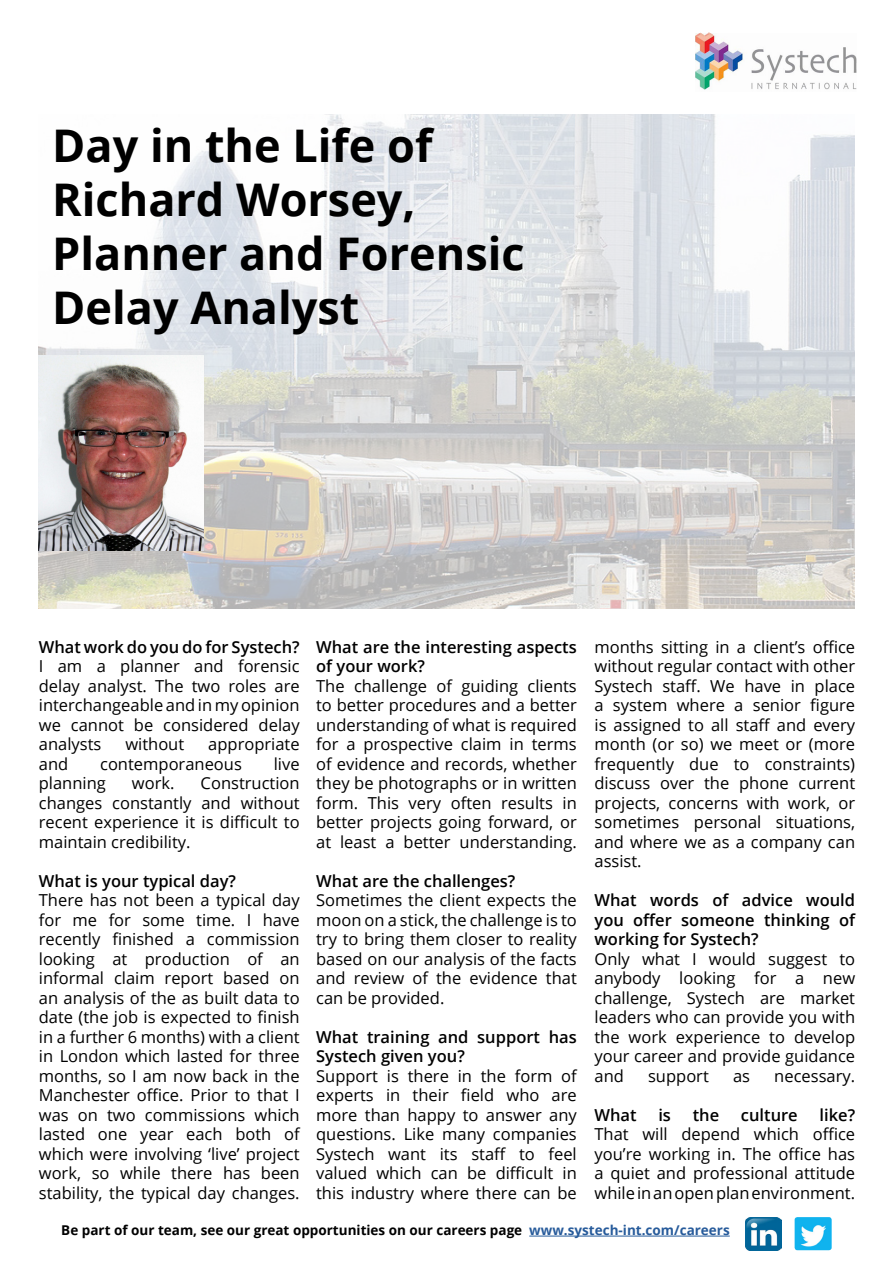
<style>
.page{position:relative;width:893px;height:1263px;background:#fff}
.page>*{position:absolute;margin:0;border:0;box-sizing:border-box;transform-origin:0 0}
.t1{font:700 45px/54px "Open Sans";color:#000}
.t2{font:16.5px/19.5px "Open Sans";color:#000;text-align:justify}
.t3{font:600 16.5px/19.5px "Open Sans";color:#000}
.t4{font:700 13.5px "Open Sans";color:#000}
.s1{color:#275b9b}
</style>
<div class="page">
<img style="left:38px;top:115px;width:817px;height:493px">
<img style="left:696px;top:35px;width:160px;height:55px">
<svg style="left:695px;top:32px;width:20px;height:6px"></svg>
<img style="left:38px;top:355px;width:165px;height:196px">
<hr style="left:529px;top:1236px;width:201px;height:1px;background:#275b9b">
<img style="left:745px;top:1217px;width:37px;height:33px">
<img style="left:795px;top:1217px;width:37px;height:33px">
<h1 class="t1" style="left:52px;top:118px;width:474px">Day in the Life of<br>Richard Worsey,<br>Planner and Forensic<br>Delay Analyst</h1>
<p class="t3" style="left:39px;top:636px;width:262px">What work do you do for Systech?</p>
<p class="t2" style="left:39px;top:656px;width:262px">I am a planner and forensic delay analyst. The two roles are interchangeable and in my opinion we cannot be considered delay analysts</p>
<p class="t2" style="left:125px;top:734px;width:60px">without</p>
<p class="t2" style="left:208px;top:734px;width:93px">appropriate</p>
<p class="t2" style="left:39px;top:753px;width:31px">and</p>
<p class="t2" style="left:100px;top:753px;width:143px">contemporaneous</p>
<p class="t2" style="left:274px;top:753px;width:27px">live</p>
<p class="t2" style="left:39px;top:773px;width:69px">planning</p>
<p class="t2" style="left:132px;top:773px;width:44px">work.</p>
<p class="t2" style="left:39px;top:773px;width:262px;text-indent:162px">Construction changes constantly and without recent experience it is difficult to maintain credibility.</p>
<p class="t3" style="left:39px;top:871px;width:199px">What is your typical day?</p>
<p class="t2" style="left:39px;top:890px;width:262px">There has not been a typical day for me for some time. I have recently finished a commission looking at production of an informal claim report based on an analysis of the as built data to date (the job is expected to finish in a further 6 months) with a client in London which lasted for three months, so I am now back in the Manchester office. Prior to that I was on two commissions which lasted one year each both of which were involving ‘live’ project work, so while there has been stability, the typical day changes.</p>
<p class="t3" style="left:316px;top:637px;width:262px">What are the interesting aspects of your work?</p>
<p class="t2" style="left:316px;top:675px;width:262px">The challenge of guiding clients to better procedures and a better understanding of what is required for a prospective claim in terms of evidence and records, whether they be photographs or in written form. This very often results in better projects going forward, or at least a better understanding.</p>
<p class="t3" style="left:316px;top:871px;width:201px">What are the challenges?</p>
<p class="t2" style="left:316px;top:890px;width:262px">Sometimes the client expects the moon on a stick, the challenge is to try to bring them closer to reality based on our analysis of the facts and review of the evidence that can be provided.</p>
<p class="t3" style="left:316px;top:1027px;width:262px">What training and support has<br>Systech given you?</p>
<p class="t2" style="left:316px;top:1066px;width:262px">Support is there in the form of experts in their field who are more than happy to answer any questions. Like many companies Systech want its staff to feel valued which can be difficult in this industry where there can be</p>
<p class="t2" style="left:594px;top:637px;width:262px">months sitting in a client’s office without regular contact with other Systech staff. We have in place a system where a senior figure is assigned to all staff and every month (or so) we meet or (more frequently due to constraints) discuss over the phone current projects, concerns with work, or sometimes personal situations, and where we as a company can assist.</p>
<p class="t3" style="left:594px;top:890px;width:262px;text-align:justify">What words of advice would you offer someone thinking of working for Systech?</p>
<p class="t2" style="left:594px;top:949px;width:262px">Only what I would suggest to anybody looking for a new challenge, Systech are market leaders who can provide you with the work experience to develop your career and provide guidance and</p>
<p class="t2" style="left:648px;top:1066px;width:62px">support</p>
<p class="t2" style="left:733px;top:1066px;width:19px">as</p>
<p class="t2" style="left:774px;top:1066px;width:82px">necessary.</p>
<p class="t3" style="left:594px;top:1105px;width:44px">What</p>
<p class="t3" style="left:658px;top:1105px;width:14px">is</p>
<p class="t3" style="left:693px;top:1105px;width:28px">the</p>
<p class="t3" style="left:741px;top:1105px;width:58px">culture</p>
<p class="t3" style="left:819px;top:1105px;width:37px">like?</p>
<p class="t2" style="left:594px;top:1124px;width:262px">That will depend which office you’re working in. The office has a quiet and professional attitude while in an open planenvironment.</p>
<p class="t4" style="left:61px;top:1220px;width:670px">Be part of our team, see our great opportunities on our careers page <span class="s1">www.systech-int.com/careers</span></p>
</div>
